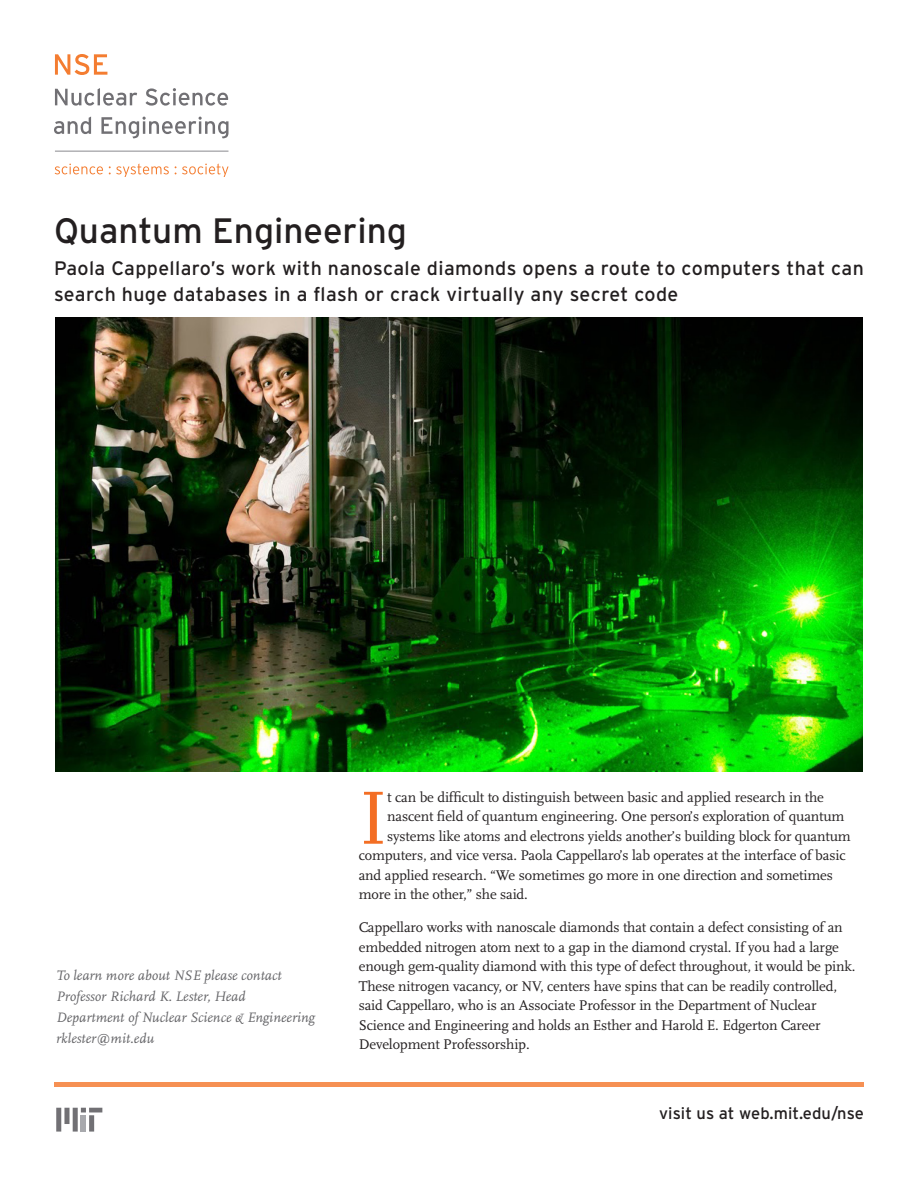
<style>
.page{position:relative;width:918px;height:1188px;background:#fff}
.page>*{position:absolute;margin:0;border:0;box-sizing:border-box;transform-origin:0 0}
.Running_text{font:78.6px "Scala";color:#f36e24}
.t1{font:35.25px "Interstate";color:#231f20}
.t2{font:19.5px/25.5px "Interstate";letter-spacing:.02em;color:#231f20}
.t3{font:16.5px "Interstate";letter-spacing:.005em;color:#231f20}
.Running_text-2{font:14.7px/19.5px "Scala";letter-spacing:-.01em;color:#231f20}
.t4{font:italic 14.25px/21px "Scala";letter-spacing:.005em;color:#636366}
.s1{font-size:15px}
</style>
<div class="page">
<div style="left:54px;top:1082px;width:810px;height:5px;background:#f69053"></div>
<svg style="left:55px;top:54px;width:52px;height:21px"></svg>
<svg style="left:55px;top:88px;width:82px;height:18px"></svg>
<svg style="left:146px;top:88px;width:82px;height:18px"></svg>
<svg style="left:54px;top:117px;width:37px;height:17px"></svg>
<svg style="left:101px;top:117px;width:128px;height:21px"></svg>
<svg style="left:55px;top:164px;width:48px;height:10px"></svg>
<svg style="left:109px;top:164px;width:60px;height:13px"></svg>
<svg style="left:175px;top:164px;width:54px;height:13px"></svg>
<hr style="left:55px;top:151px;width:173px;height:1px;background:#8a8a8e">
<svg style="left:56px;top:1108px;width:46px;height:24px"></svg>
<div style="left:81px;top:1115px;width:5px;height:17px;background:#a8a9ad"></div>
<img style="left:55px;top:318px;width:808px;height:453px">
<p class="t1" style="left:54px;top:211px;width:354px">Quantum Engineering</p>
<p class="t2" style="left:54px;top:256px;width:811px">Paola Cappellaro’s work with nanoscale diamonds opens a route to computers that can search huge databases in a flash or crack virtually any secret code</p>
<p class="t4" style="left:56px;top:966px;width:227px">To learn more about NSE please contact</p>
<p class="t4" style="left:56px;top:987px;width:260px">Professor Richard K. Lester, Head<br>Department of Nuclear Science &amp; Engineering</p>
<p class="t4" style="left:56px;top:1029px;width:99px">rklester@mit.edu</p>
<p class="Running_text" style="left:359px;top:775px;width:31px">I</p>
<p class="Running_text-2" style="left:387px;top:787px;width:438px"><span class="s1">t</span> can be difficult to distinguish between basic and applied research in the</p>
<p class="Running_text-2" style="left:387px;top:807px;width:459px">nascent field of quantum engineering. One person’s exploration of quantum</p>
<p class="Running_text-2" style="left:387px;top:826px;width:465px">systems like atoms and electrons yields another’s building block for quantum</p>
<p class="Running_text-2" style="left:359px;top:846px;width:488px">computers, and vice versa. Paola Cappellaro’s lab operates at the interface of basic</p>
<p class="Running_text-2" style="left:359px;top:865px;width:476px">and applied research. “We sometimes go more in one direction and sometimes</p>
<p class="Running_text-2" style="left:359px;top:885px;width:171px">more in the other,” she said.</p>
<p class="Running_text-2" style="left:359px;top:918px;width:498px">Cappellaro works with nanoscale diamonds that contain a defect consisting of an embedded nitrogen atom next to a gap in the diamond crystal. If you had a large enough gem-quality diamond with this type of defect throughout, it would be pink.<br>These nitrogen vacancy, or NV, centers have spins that can be readily controlled, said Cappellaro, who is an Associate Professor in the Department of Nuclear Science and Engineering and holds an Esther and Harold E. Edgerton Career Development Professorship.</p>
<p class="t3" style="left:659px;top:1104px;width:206px">visit us at web.mit.edu/nse</p>
</div>
